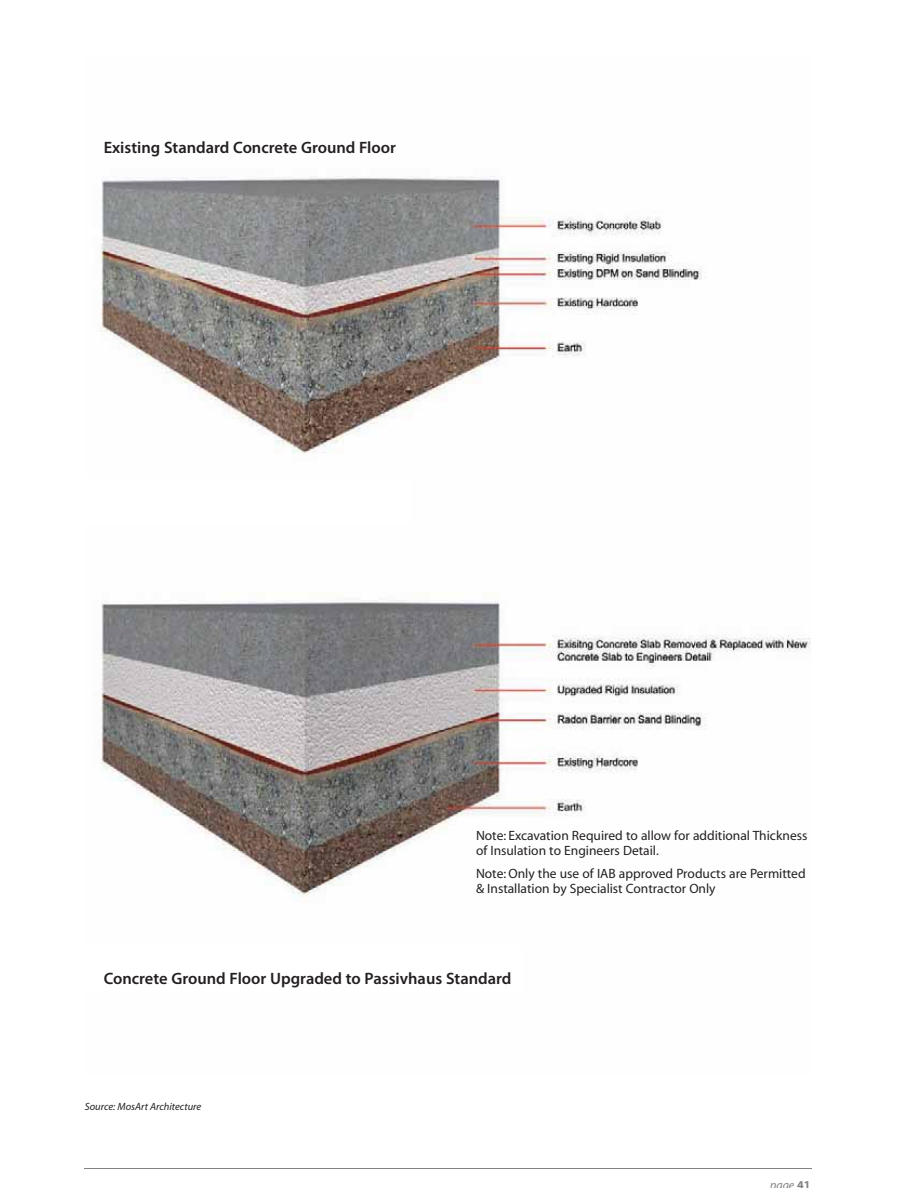
<style>
.page{position:relative;width:918px;height:1188px;background:#fff}
.page>*{position:absolute;margin:0;border:0;box-sizing:border-box;transform-origin:0 0}
.t1{font:600 16.5px "Myriad Pro";color:#231f20}
.t2{font:13.5px/15px "Myriad";color:#231f20}
.t3{font:italic 12px "Myriad Pro";color:#808285}
.t4{font:italic 10.5px "Myriad Pro";color:#231f20}
.s1{font-weight:700;font-style:normal}
</style>
<div class="page">
<hr style="left:85px;top:1168px;width:727px;height:1px;background:#808285">
<img style="left:100px;top:176px;width:711px;height:721px">
<div style="left:67px;top:479px;width:343px;height:45px;background:#fff"></div>
<p class="t1" style="left:104px;top:141px;width:294px">Existing Standard Concrete Ground Floor</p>
<p class="t2" style="left:476px;top:829px;width:333px">Note: Excavation Required to allow for additional Thickness of Insulation to Engineers Detail.</p>
<p class="t2" style="left:476px;top:867px;width:331px">Note: Only the use of IAB approved Products are Permitted &amp; Installation by Specialist Contractor Only</p>
<p class="t1" style="left:104px;top:972px;width:409px">Concrete Ground Floor Upgraded to Passivhaus Standard</p>
<p class="t4" style="left:85px;top:1102px;width:118px">Source: MosArt Architecture</p>
<p class="t3" style="left:770px;top:1181px;width:42px">page <span class="s1">41</span></p>
</div>
